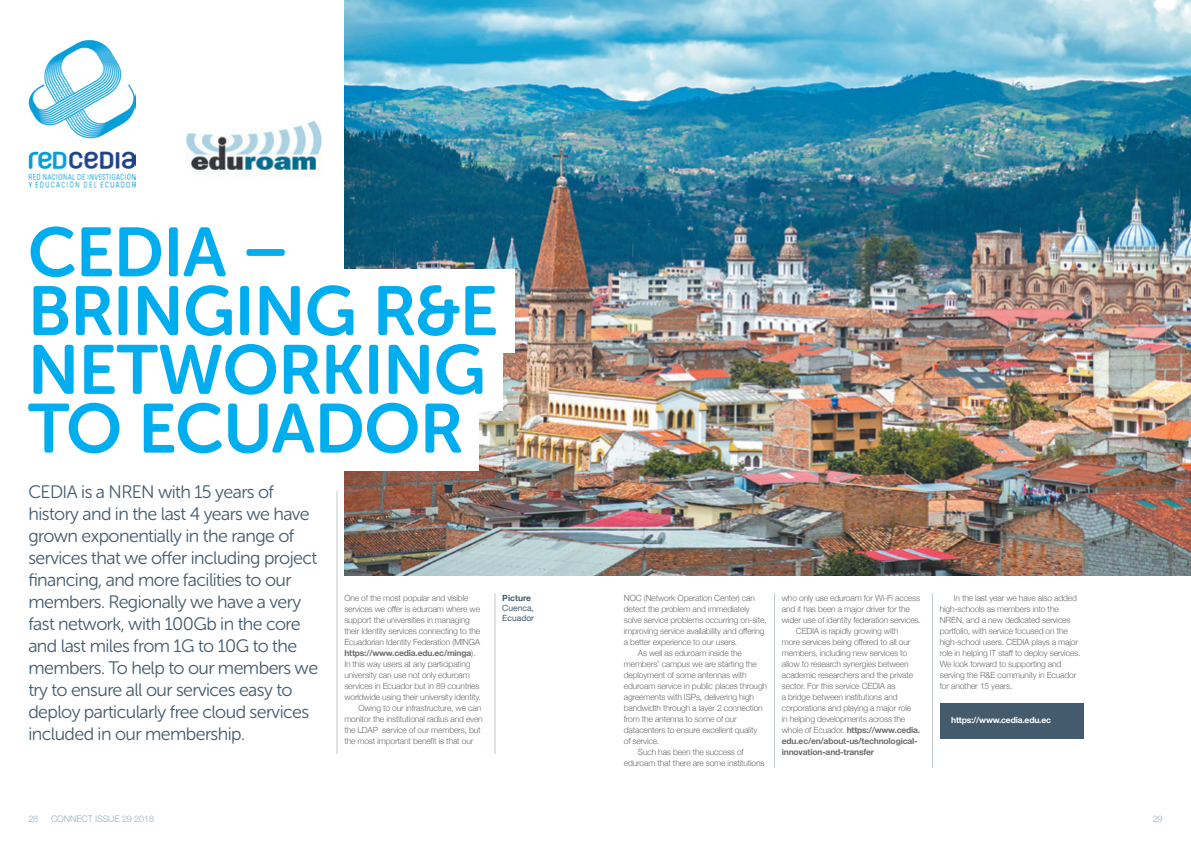
<style>
.page{position:relative;width:1191px;height:842px;background:#fff}
.page>*{position:absolute;margin:0;border:0;box-sizing:border-box;transform-origin:0 0}
.t1{font:69.1px/58.7px "Museo Sans Rounded 700";letter-spacing:-.01em;color:#00aeef}
.t2{font:18px/22px "Museo Sans Rounded 300";letter-spacing:-.03em;color:#435b6d}
.t3{font:300 9px "Helvetica Neue";letter-spacing:-.01em;color:#96aebc}
.t4{font:300 8.5px/11px "Helvetica Neue";letter-spacing:-.02em;color:#6c6d70}
.t5{font:700 8.5px "Helvetica Neue";letter-spacing:-.02em;color:#6c6d70}
.t6{font:700 8.5px "Helvetica Neue";letter-spacing:-.02em;color:#fff}
.t7{font:8.5px/10px "Helvetica Neue";color:#435b6d}
.t8{font:700 8.5px "Helvetica Neue";color:#435b6d}
.s1{font-weight:300}
</style>
<div class="page">
<hr style="left:774px;top:593px;width:1px;height:174px;background:#c1c9cb">
<hr style="left:495px;top:593px;width:1px;height:161px;background:#c1c9cb">
<hr style="left:932px;top:593px;width:1px;height:174px;background:#c1c9cb">
<hr style="left:337px;top:491px;width:1px;height:263px;background:#c1c9cb">
<img style="left:29px;top:40px;width:106px;height:148px">
<img style="left:186px;top:120px;width:136px;height:57px">
<img style="left:344px;top:0;width:847px;height:575px">
<div style="left:0;top:327px;width:502px;height:84px;background:#fff"></div>
<div style="left:0;top:269px;width:514px;height:84px;background:#fff"></div>
<div style="left:0;top:387px;width:478px;height:84px;background:#fff"></div>
<div style="left:939px;top:703px;width:144px;height:36px;background:#435b6d"></div>
<h1 class="t1" style="left:28px;top:223px;width:472px">CEDIA –<br>BRINGING R&amp;E<br>NETWORKING<br>TO ECUADOR</h1>
<p class="t2" style="left:28px;top:481px;width:291px">CEDIA is a NREN with 15 years of history and in the last 4 years we have grown exponentially in the range of services that we offer including project financing, and more facilities to our members. Regionally we have a very fast network, with 100Gb in the core and last miles from 1G to 10G to the members. To help to our members we try to ensure all our services easy to deploy particularly free cloud services included in our membership.</p>
<p class="t4" style="left:344px;top:592px;width:126px">One of the most popular and visible</p>
<p class="t4" style="left:344px;top:603px;width:137px">services we offer is eduroam where we</p>
<p class="t4" style="left:344px;top:614px;width:127px">support the universities in managing</p>
<p class="t4" style="left:344px;top:625px;width:137px">their Identity services connecting to the</p>
<p class="t4" style="left:344px;top:636px;width:137px">Ecuadorian Identity Federation (MINGA</p>
<p class="t5" style="left:344px;top:647px;width:133px">https://www.cedia.edu.ec/minga<span class="s1">).</span></p>
<p class="t4" style="left:344px;top:658px;width:128px">In this way users at any participating</p>
<p class="t4" style="left:344px;top:669px;width:127px">university can use not only eduroam</p>
<p class="t4" style="left:344px;top:680px;width:137px">services in Ecuador but in 89 countries</p>
<p class="t4" style="left:344px;top:691px;width:138px">worldwide using their university identity.</p>
<p class="t4" style="left:358px;top:702px;width:124px">Owing to our infrastructure, we can</p>
<p class="t4" style="left:344px;top:713px;width:140px">monitor the institutional radius and even</p>
<p class="t4" style="left:344px;top:724px;width:138px">the LDAP service of our members, but</p>
<p class="t4" style="left:344px;top:735px;width:131px">the most important benefit is that our</p>
<p class="t8" style="left:502px;top:592px;width:30px">Picture</p>
<p class="t7" style="left:502px;top:604px;width:33px">Cuenca,<br>Ecuador</p>
<p class="t4" style="left:624px;top:592px;width:133px">NOC (Network Operation Center) can</p>
<p class="t4" style="left:624px;top:603px;width:127px">detect the problem and immediately</p>
<p class="t4" style="left:624px;top:614px;width:144px">solve service problems occurring on-site,</p>
<p class="t4" style="left:624px;top:625px;width:142px">improving service availability and offering</p>
<p class="t4" style="left:624px;top:636px;width:115px">a better experience to our users.</p>
<p class="t4" style="left:638px;top:647px;width:106px">As well as eduroam inside the</p>
<p class="t4" style="left:624px;top:658px;width:135px">members’ campus we are starting the</p>
<p class="t4" style="left:624px;top:669px;width:124px">deployment of some antennas with</p>
<p class="t4" style="left:624px;top:680px;width:145px">eduroam service in public places through</p>
<p class="t4" style="left:624px;top:691px;width:132px">agreements with ISPs, delivering high</p>
<p class="t4" style="left:624px;top:702px;width:140px">bandwidth through a layer 2 connection</p>
<p class="t4" style="left:624px;top:713px;width:114px">from the antenna to some of our</p>
<p class="t4" style="left:624px;top:724px;width:135px">datacenters to ensure excellent quality</p>
<p class="t4" style="left:624px;top:735px;width:37px">of service.</p>
<p class="t4" style="left:638px;top:746px;width:107px">Such has been the success of</p>
<p class="t4" style="left:624px;top:757px;width:142px">eduroam that there are some institutions</p>
<p class="t4" style="left:782px;top:592px;width:140px">who only use eduroam for Wi-Fi access</p>
<p class="t4" style="left:782px;top:603px;width:130px">and it has been a major driver for the</p>
<p class="t4" style="left:782px;top:614px;width:140px">wider use of identity federation services.</p>
<p class="t4" style="left:796px;top:625px;width:104px">CEDIA is rapidly growing with</p>
<p class="t4" style="left:782px;top:636px;width:130px">more services being offered to all our</p>
<p class="t4" style="left:782px;top:647px;width:127px">members, including new services to</p>
<p class="t4" style="left:782px;top:658px;width:128px">allow to research synergies between</p>
<p class="t4" style="left:782px;top:669px;width:133px">academic researchers and the private</p>
<p class="t4" style="left:782px;top:680px;width:115px">sector. For this service CEDIA as</p>
<p class="t4" style="left:782px;top:691px;width:117px">a bridge between institutions and</p>
<p class="t4" style="left:782px;top:702px;width:131px">corporations and playing a major role</p>
<p class="t4" style="left:782px;top:713px;width:125px">in helping developments across the</p>
<p class="t5" style="left:782px;top:724px;width:140px"><span class="s1">whole of Ecuador.</span> https://www.cedia.</p>
<p class="t5" style="left:782px;top:735px;width:137px">edu.ec/en/about-us/technological-</p>
<p class="t5" style="left:782px;top:746px;width:94px">innovation-and-transfer</p>
<p class="t4" style="left:939px;top:592px;width:142px;text-indent:14px">In the last year we have also added high-schools as members into the NREN, and a new dedicated services portfolio, with service focused on the high-school users. CEDIA plays a major role in helping IT staff to deploy services.<br>We look forward to supporting and serving the R&amp;E community in Ecuador for another 15 years.</p>
<p class="t6" style="left:951px;top:713px;width:101px">https://www.cedia.edu.ec</p>
<p class="t3" style="left:28px;top:812px;width:11px">28</p>
<p class="t3" style="left:51px;top:812px;width:104px">CONNECT ISSUE 29 2018</p>
<p class="t3" style="left:1152px;top:812px;width:11px">29</p>
</div>
